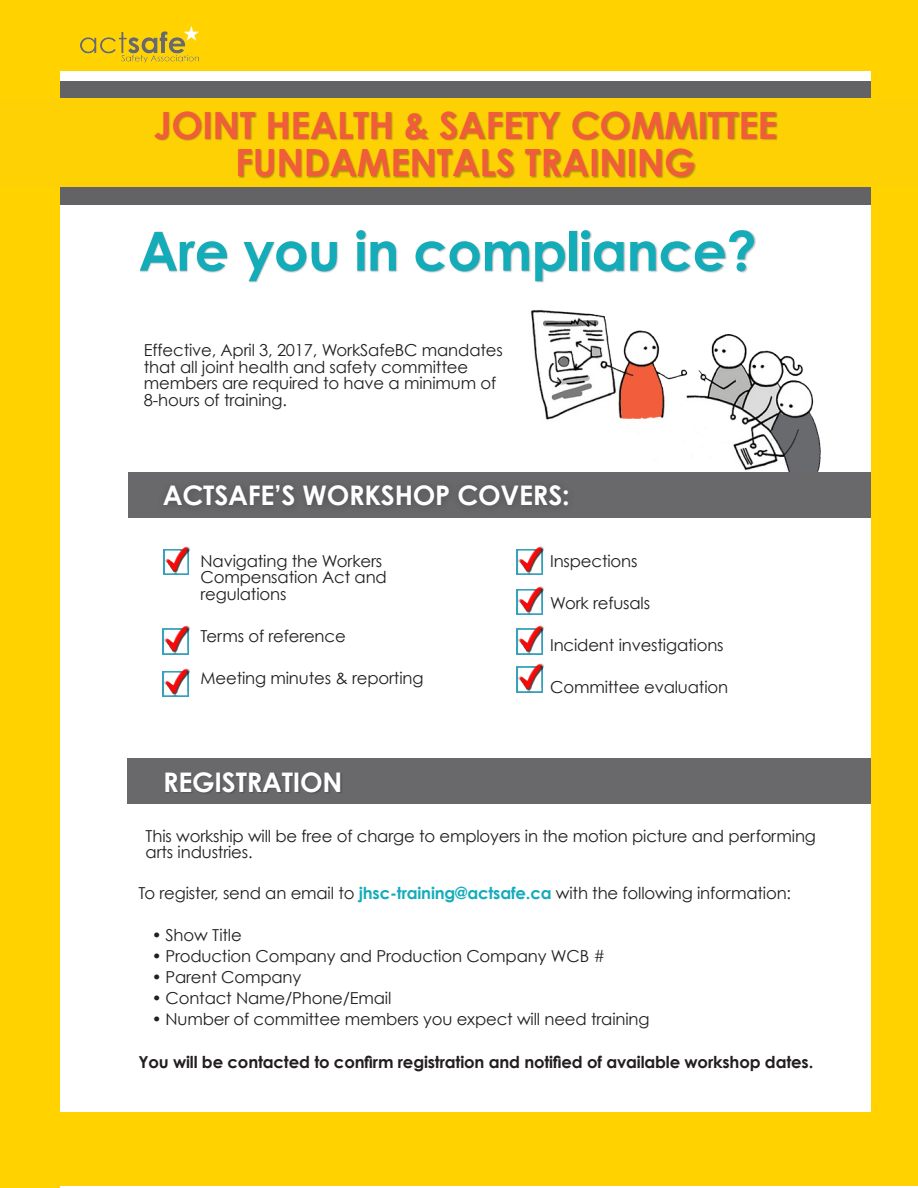
<style>
.page{position:relative;width:918px;height:1188px;background:#fff}
.page>*{position:absolute;margin:0;border:0;box-sizing:border-box;transform-origin:0 0}
.t1{font:700 54px "Century Gothic";letter-spacing:-.01em;color:#15acba}
.t2{font:700 37.5px/37.5px "Century Gothic";letter-spacing:-.01em;color:#f15c3a;text-align:center}
.t3{font:700 27px "Century Gothic";letter-spacing:-.01em;color:#fff}
.t4{font:16.5px/16.5px "Century Gothic";letter-spacing:-.01em;color:#231f20}
.t5{font:700 16.5px "Century Gothic";letter-spacing:-.01em;color:#231f20}
.s1{font-weight:700;color:#15acba}
</style>
<div class="page">
<img style="left:522px;top:310px;width:316px;height:163px">
<div style="left:127px;top:758px;width:758px;height:46px;background:#69696c"></div>
<div style="left:129px;top:473px;width:753px;height:45px;background:#69696c"></div>
<div style="left:2px;top:81px;width:916px;height:124px;background:#636366"></div>
<div style="left:872px;top:70px;width:46px;height:1042px;background:#ffd200"></div>
<div style="left:165px;top:772px;width:177px;height:23px;background:#231f20;opacity:.34"></div>
<div style="left:60px;top:1112px;width:858px;height:74px;background:#ffd200"></div>
<div style="left:0;top:0;width:918px;height:70px;background:#ffd200"></div>
<div style="left:0;top:34px;width:60px;height:1154px;background:#ffd200"></div>
<div style="left:157px;top:479px;width:419px;height:36px;background:#626265"></div>
<img style="left:163px;top:546px;width:27px;height:29px">
<img style="left:517px;top:546px;width:27px;height:29px">
<img style="left:517px;top:586px;width:27px;height:28px">
<div style="left:0;top:99px;width:918px;height:88px;background:#fed105"></div>
<img style="left:81px;top:26px;width:118px;height:36px">
<div style="left:154px;top:111px;width:623px;height:68px;background:#231f20;opacity:.37"></div>
<div style="left:140px;top:230px;width:616px;height:53px;background:#231f20;opacity:.34"></div>
<img style="left:163px;top:626px;width:27px;height:28px">
<img style="left:517px;top:626px;width:27px;height:28px">
<img style="left:517px;top:664px;width:27px;height:28px">
<img style="left:163px;top:668px;width:27px;height:29px">
<p class="t2" style="left:154px;top:105px;width:625px">JOINT HEALTH &amp; SAFETY COMMITTEE<br>FUNDAMENTALS TRAINING</p>
<p class="t1" style="left:138px;top:217px;width:620px">Are you in compliance?</p>
<p class="t4" style="left:144px;top:342px;width:360px">Effective, April 3, 2017, WorkSafeBC mandates that all joint health and safety committee members are required to have a minimum of 8-hours of training.</p>
<p class="t3" style="left:163px;top:479px;width:408px">ACTSAFE’S WORKSHOP COVERS:</p>
<p class="t4" style="left:201px;top:552px;width:188px">Navigating the Workers<br>Compensation Act and regulations</p>
<p class="t4" style="left:201px;top:627px;width:147px">Terms of reference</p>
<p class="t4" style="left:201px;top:670px;width:224px">Meeting minutes &amp; reporting</p>
<p class="t3" style="left:163px;top:765px;width:181px">REGISTRATION</p>
<p class="t4" style="left:550px;top:552px;width:89px">Inspections</p>
<p class="t4" style="left:550px;top:594px;width:101px">Work refusals</p>
<p class="t4" style="left:550px;top:637px;width:175px">Incident investigations</p>
<p class="t4" style="left:550px;top:679px;width:180px">Committee evaluation</p>
<p class="t4" style="left:146px;top:827px;width:672px">This workship will be free of charge to employers in the motion picture and performing arts industries.</p>
<p class="t4" style="left:138px;top:884px;width:654px">To register, send an email to <span class="s1">jhsc-training@actsafe.ca</span> with the following information:</p>
<p class="t4" style="left:152px;top:927px;width:91px">• Show Title</p>
<p class="t4" style="left:152px;top:948px;width:455px">• Production Company and Production Company WCB #</p>
<p class="t4" style="left:152px;top:969px;width:151px">• Parent Company</p>
<p class="t4" style="left:152px;top:990px;width:241px">• Contact Name/Phone/Email</p>
<p class="t4" style="left:152px;top:1011px;width:499px">• Number of committee members you expect will need training</p>
<p class="t5" style="left:138px;top:1051px;width:676px">You will be contacted to confirm registration and notified of available workshop dates.</p>
</div>
